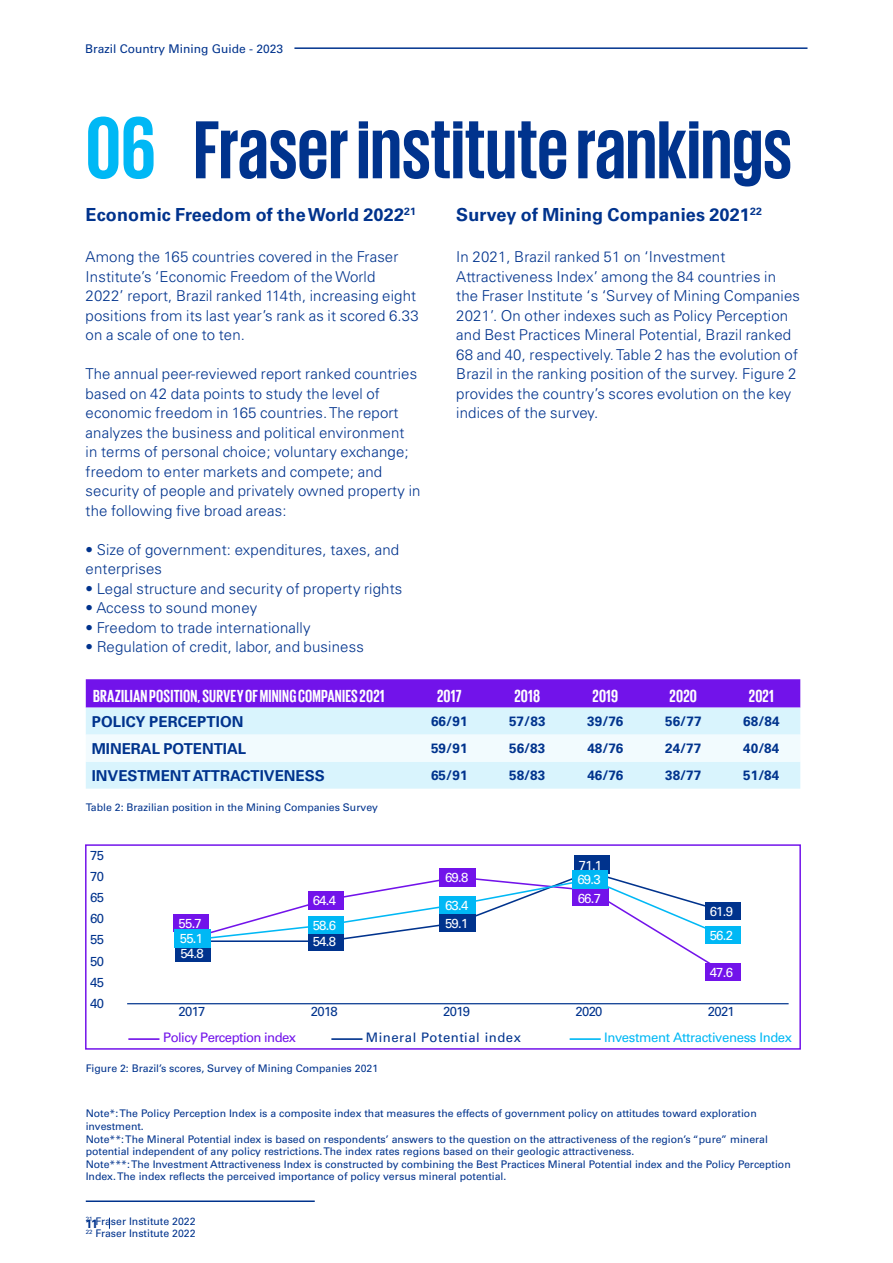
<style>
.page{position:relative;width:893px;height:1263px;background:#fff}
.page>*{position:absolute;margin:0;border:0;box-sizing:border-box;transform-origin:0 0}
.t1{font:700 84px "KPMG";color:#00338d}
.t2{font:700 18px "KPMG";letter-spacing:.01em;color:#fff}
.t3{font:700 18px "Univers LT Std";letter-spacing:.01em;color:#00338d}
.t4{font:300 15px/19.5px "Univers LT Std";letter-spacing:.01em;color:#00338d}
.t5{font:700 15px "Univers LT Std";color:#00338d}
.t6{font:700 13.5px "Univers LT Std";color:#00338d}
.t7{font:13.05px "Univers LT Std";letter-spacing:-.055em;color:#fff}
.t8{font:13.05px "Univers LT Std";letter-spacing:-.055em;color:#00338d}
.t9{font:13.05px "Univers LT Std";letter-spacing:-.025em;color:#00b8f5}
.t10{font:13.05px "Univers LT Std";letter-spacing:-.04em;color:#7213ea}
.t11{font:13.05px "Univers LT Std";letter-spacing:.04em;color:#00338d}
.t12{font:12px "Univers LT Std";color:#00338d}
.t13{font:700 12px "Univers LT Std";color:#00338d}
.t14{font:10.5px/12.6px "Univers LT Std";color:#00338d}
.s1{font-size:90px;color:#00b8f5}
</style>
<div class="page">
<hr style="left:294px;top:47px;width:513px;height:2px;background:#00338d">
<hr style="left:86px;top:1200px;width:229px;height:2px;background:#00338d">
<div style="left:86px;top:679px;width:714px;height:29px;background:#7213ea"></div>
<div style="left:86px;top:708px;width:714px;height:81px;background:#d9f4fd"></div>
<div style="left:86px;top:735px;width:714px;height:27px;background:#f2fbfe"></div>
<hr style="left:127px;top:1003px;width:662px;height:1px;background:#00338d">
<svg style="left:211px;top:870px;width:514px;height:73px"></svg>
<div style="left:174px;top:914px;width:35px;height:18px;background:#7213ea"></div>
<div style="left:308px;top:891px;width:35px;height:18px;background:#7213ea"></div>
<div style="left:440px;top:868px;width:36px;height:18px;background:#7213ea"></div>
<div style="left:572px;top:889px;width:36px;height:17px;background:#7213ea"></div>
<div style="left:705px;top:963px;width:35px;height:17px;background:#7213ea"></div>
<div style="left:175px;top:944px;width:36px;height:18px;background:#00338d"></div>
<div style="left:308px;top:932px;width:35px;height:18px;background:#00338d"></div>
<div style="left:440px;top:914px;width:36px;height:18px;background:#00338d"></div>
<div style="left:574px;top:855px;width:35px;height:19px;background:#00338d"></div>
<div style="left:705px;top:902px;width:35px;height:17px;background:#00338d"></div>
<div style="left:175px;top:929px;width:36px;height:18px;background:#00b8f5"></div>
<div style="left:308px;top:916px;width:35px;height:17px;background:#00b8f5"></div>
<div style="left:440px;top:896px;width:36px;height:18px;background:#00b8f5"></div>
<div style="left:572px;top:870px;width:36px;height:19px;background:#00b8f5"></div>
<div style="left:705px;top:926px;width:35px;height:18px;background:#00b8f5"></div>
<hr style="left:128px;top:1038px;width:31px;height:2px;background:#7213ea">
<hr style="left:331px;top:1038px;width:31px;height:2px;background:#00338d">
<hr style="left:570px;top:1038px;width:31px;height:2px;background:#00b8f5">
<div style="left:85px;top:844px;width:716px;height:206px;border:2px solid #7213ea"></div>
<p class="t12" style="left:85px;top:41px;width:200px">Brazil Country Mining Guide - 2023</p>
<h1 class="t1" style="left:86px;top:108px;width:708px"><span class="s1">06</span> Fraser institute rankings</h1>
<p class="t3" style="left:86px;top:204px;width:332px">Economic Freedom of the World 2022<sup>21</sup></p>
<p class="t3" style="left:456px;top:204px;width:307px">Survey of Mining Companies 2021<sup>22</sup></p>
<p class="t4" style="left:86px;top:247px;width:335px">Among the 165 countries covered in the Fraser Institute’s ‘Economic Freedom of the World<br>2022’ report, Brazil ranked 114th, increasing eight positions from its last year’s rank as it scored 6.33 on a scale of one to ten.</p>
<p class="t4" style="left:86px;top:364px;width:336px">The annual peer-reviewed report ranked countries based on 42 data points to study the level of economic freedom in 165 countries. The report analyzes the business and political environment<br>in terms of personal choice; voluntary exchange; freedom to enter markets and compete; and security of people and privately owned property in the following five broad areas:</p>
<p class="t4" style="left:86px;top:540px;width:315px">• Size of government: expenditures, taxes, and enterprises</p>
<p class="t4" style="left:86px;top:579px;width:318px">• Legal structure and security of property rights</p>
<p class="t4" style="left:86px;top:598px;width:173px">• Access to sound money</p>
<p class="t4" style="left:86px;top:618px;width:226px">• Freedom to trade internationally</p>
<p class="t4" style="left:86px;top:637px;width:280px">• Regulation of credit, labor, and business</p>
<p class="t4" style="left:456px;top:247px;width:345px">In 2021, Brazil ranked 51 on ‘Investment Attractiveness Index’ among the 84 countries in the Fraser Institute ‘s ‘Survey of Mining Companies 2021’. On other indexes such as Policy Perception and Best Practices Mineral Potential, Brazil ranked 68 and 40, respectively. Table 2 has the evolution of Brazil in the ranking position of the survey. Figure 2 provides the country’s scores evolution on the key indices of the survey.</p>
<p class="t2" style="left:93px;top:686px;width:293px">BRAZILIAN POSITION, SURVEY OF MINING COMPANIES 2021</p>
<p class="t2" style="left:437px;top:686px;width:26px">2017</p>
<p class="t2" style="left:514px;top:686px;width:27px">2018</p>
<p class="t2" style="left:592px;top:686px;width:27px">2019</p>
<p class="t2" style="left:670px;top:686px;width:29px">2020</p>
<p class="t2" style="left:749px;top:686px;width:27px">2021</p>
<p class="t5" style="left:92px;top:712px;width:153px">POLICY PERCEPTION</p>
<p class="t6" style="left:431px;top:713px;width:38px">66/91</p>
<p class="t6" style="left:509px;top:713px;width:38px">57/83</p>
<p class="t6" style="left:587px;top:713px;width:38px">39/76</p>
<p class="t6" style="left:665px;top:713px;width:38px">56/77</p>
<p class="t6" style="left:743px;top:713px;width:38px">68/84</p>
<p class="t5" style="left:92px;top:739px;width:156px">MINERAL POTENTIAL</p>
<p class="t6" style="left:431px;top:740px;width:38px">59/91</p>
<p class="t6" style="left:509px;top:740px;width:38px">56/83</p>
<p class="t6" style="left:587px;top:740px;width:37px">48/76</p>
<p class="t6" style="left:665px;top:740px;width:38px">24/77</p>
<p class="t6" style="left:743px;top:740px;width:38px">40/84</p>
<p class="t5" style="left:92px;top:766px;width:234px">INVESTMENT ATTRACTIVENESS</p>
<p class="t6" style="left:431px;top:767px;width:38px">65/91</p>
<p class="t6" style="left:509px;top:767px;width:38px">58/83</p>
<p class="t6" style="left:587px;top:767px;width:37px">46/76</p>
<p class="t6" style="left:665px;top:767px;width:38px">38/77</p>
<p class="t6" style="left:743px;top:767px;width:38px">51/84</p>
<p class="t14" style="left:86px;top:801px;width:294px">Table 2: Brazilian position in the Mining Companies Survey</p>
<p class="t8" style="left:90px;top:847px;width:15px">75</p>
<p class="t8" style="left:90px;top:869px;width:15px">70</p>
<p class="t8" style="left:90px;top:890px;width:15px">65</p>
<p class="t8" style="left:90px;top:911px;width:15px">60</p>
<p class="t8" style="left:90px;top:932px;width:15px">55</p>
<p class="t8" style="left:90px;top:953px;width:15px">50</p>
<p class="t8" style="left:90px;top:974px;width:15px">45</p>
<p class="t8" style="left:90px;top:995px;width:15px">40</p>
<p class="t7" style="left:179px;top:916px;width:25px">55.7</p>
<p class="t7" style="left:180px;top:931px;width:25px">55.1</p>
<p class="t7" style="left:180px;top:945px;width:25px">54.8</p>
<p class="t7" style="left:579px;top:857px;width:25px">71.1</p>
<p class="t7" style="left:445px;top:870px;width:25px">69.8</p>
<p class="t7" style="left:577px;top:872px;width:25px">69.3</p>
<p class="t7" style="left:313px;top:892px;width:25px">64.4</p>
<p class="t7" style="left:445px;top:897px;width:25px">63.4</p>
<p class="t7" style="left:578px;top:890px;width:25px">66.7</p>
<p class="t7" style="left:710px;top:903px;width:25px">61.9</p>
<p class="t7" style="left:313px;top:917px;width:25px">58.6</p>
<p class="t7" style="left:313px;top:934px;width:25px">54.8</p>
<p class="t7" style="left:445px;top:915px;width:25px">59.1</p>
<p class="t7" style="left:710px;top:928px;width:25px">56.2</p>
<p class="t7" style="left:710px;top:964px;width:25px">47.6</p>
<p class="t8" style="left:179px;top:1004px;width:28px">2017</p>
<p class="t8" style="left:311px;top:1004px;width:28px">2018</p>
<p class="t8" style="left:443px;top:1004px;width:28px">2019</p>
<p class="t8" style="left:576px;top:1004px;width:28px">2020</p>
<p class="t8" style="left:708px;top:1004px;width:28px">2021</p>
<p class="t10" style="left:163px;top:1029px;width:135px">Policy Perception index</p>
<p class="t11" style="left:366px;top:1029px;width:157px">Mineral Potential index</p>
<p class="t9" style="left:604px;top:1029px;width:190px">Investment Attractiveness Index</p>
<p class="t14" style="left:86px;top:1062px;width:294px">Figure 2: Brazil’s scores, Survey of Mining Companies 2021</p>
<p class="t14" style="left:86px;top:1107px;width:707px">Note*: The Policy Perception Index is a composite index that measures the effects of government policy on attitudes toward exploration investment.<br>Note**: The Mineral Potential index is based on respondents’ answers to the question on the attractiveness of the region’s “pure” mineral potential independent of any policy restrictions. The index rates regions based on their geologic attractiveness.<br>Note***: The Investment Attractiveness Index is constructed by combining the Best Practices Mineral Potential index and the Policy Perception Index. The index reflects the perceived importance of policy versus mineral potential.</p>
<p class="t14" style="left:86px;top:1214px;width:111px"><sup>21</sup> Fraser Institute 2022<br><sup>22</sup> Fraser Institute 2022</p>
<p class="t13" style="left:85px;top:1216px;width:14px">11</p>
</div>
